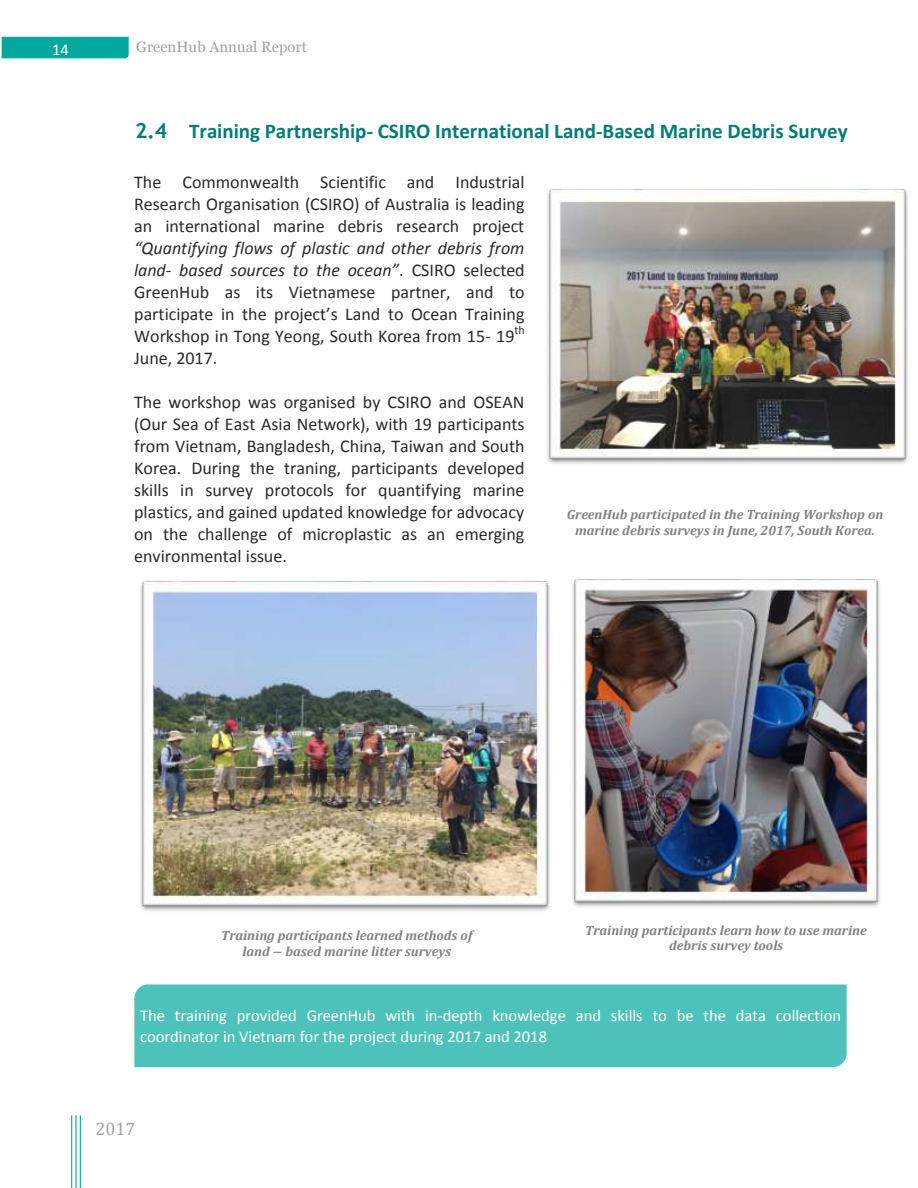
<style>
.page{position:relative;width:918px;height:1188px;background:#fff}
.page>*{position:absolute;margin:0;border:0;box-sizing:border-box;transform-origin:0 0}
.t1{font:700 21px "Calibri";color:#007c75}
.t2{font:18px/21.9px "Calibri";color:#292929;text-align:justify}
.t3{font:18px "Cambria";color:#a4a0a0}
.t4{font:16.5px/20.5px "Calibri";color:#fff}
.t5{font:15px "Georgia";color:#a4a0a0}
.t6{font:italic 700 13.5px/15.9px "Cambria";color:#808080;text-align:center}
.t7{font:12px "Calibri";color:#292929}
.s1{font-family:"Trebuchet MS"}
.s2{font-style:italic}
.s3{font-family:"Georgia"}
</style>
<div class="page">
<svg style="left:1px;top:36px;width:101px;height:23px"></svg>
<img style="left:688px;top:189px;width:220px;height:275px">
<img style="left:572px;top:579px;width:308px;height:328px">
<img style="left:140px;top:581px;width:410px;height:330px">
<svg style="left:134px;top:984px;width:713px;height:83px;background:#56c5be"></svg>
<div style="left:140px;top:990px;width:701px;height:72px;background:#4dc2bb"></div>
<hr style="left:71px;top:1115px;width:1px;height:73px;background:#00a89e">
<hr style="left:75px;top:1115px;width:2px;height:73px;background:#00a89e">
<hr style="left:80px;top:1115px;width:1px;height:73px;background:#00a89e">
<img style="left:71px;top:1115px;width:10px;height:29px">
<img style="left:102px;top:36px;width:27px;height:23px">
<img style="left:547px;top:189px;width:141px;height:275px">
<img style="left:41px;top:39px;width:70px;height:20px">
<p class="t4" style="left:52px;top:40px;width:18px">14</p>
<p class="t5" style="left:136px;top:38px;width:172px">GreenHub Annual Report</p>
<p class="t1" style="left:135px;top:118px;width:714px"><span class="s1">2.4</span> Training Partnership- CSIRO International Land-Based Marine Debris Survey</p>
<p class="t2" style="left:134px;top:171px;width:392px">The Commonwealth Scientific and Industrial Research Organisation (CSIRO) of Australia is leading an international marine debris research project</p>
<p class="t2" style="left:134px;top:237px;width:392px"><span class="s2">“Quantifying flows of plastic and other debris from land- based sources to the ocean”</span>. CSIRO selected GreenHub as its Vietnamese partner, and to participate in the project’s Land to Ocean Training Workshop in Tong Yeong, South Korea from 15- 19</p>
<p class="t7" style="left:515px;top:322px;width:12px">th</p>
<p class="t2" style="left:134px;top:347px;width:85px">June, 2017.</p>
<p class="t2" style="left:134px;top:391px;width:392px">The workshop was organised by CSIRO and OSEAN (Our Sea of East Asia Network), with 19 participants from Vietnam, Bangladesh, China, Taiwan and South Korea. During the traning, participants developed skills in survey protocols for quantifying marine plastics, and gained updated knowledge for advocacy on the challenge of microplastic as an emerging environmental issue.</p>
<p class="t6" style="left:567px;top:506px;width:318px">GreenHub participated in the Training Workshop on marine debris surveys in June, 2017, South Korea.</p>
<p class="t6" style="left:221px;top:927px;width:253px">Training participants learned methods of land <span class="s3">–</span> based marine litter surveys</p>
<p class="t6" style="left:585px;top:922px;width:283px">Training participants learn how to use marine debris survey tools</p>
<p class="t4" style="left:140px;top:1006px;width:703px">The training provided GreenHub with in-depth knowledge and skills to be the data collection coordinator in Vietnam for the project during 2017 and 2018</p>
<p class="t3" style="left:96px;top:1119px;width:41px">2017</p>
</div>
